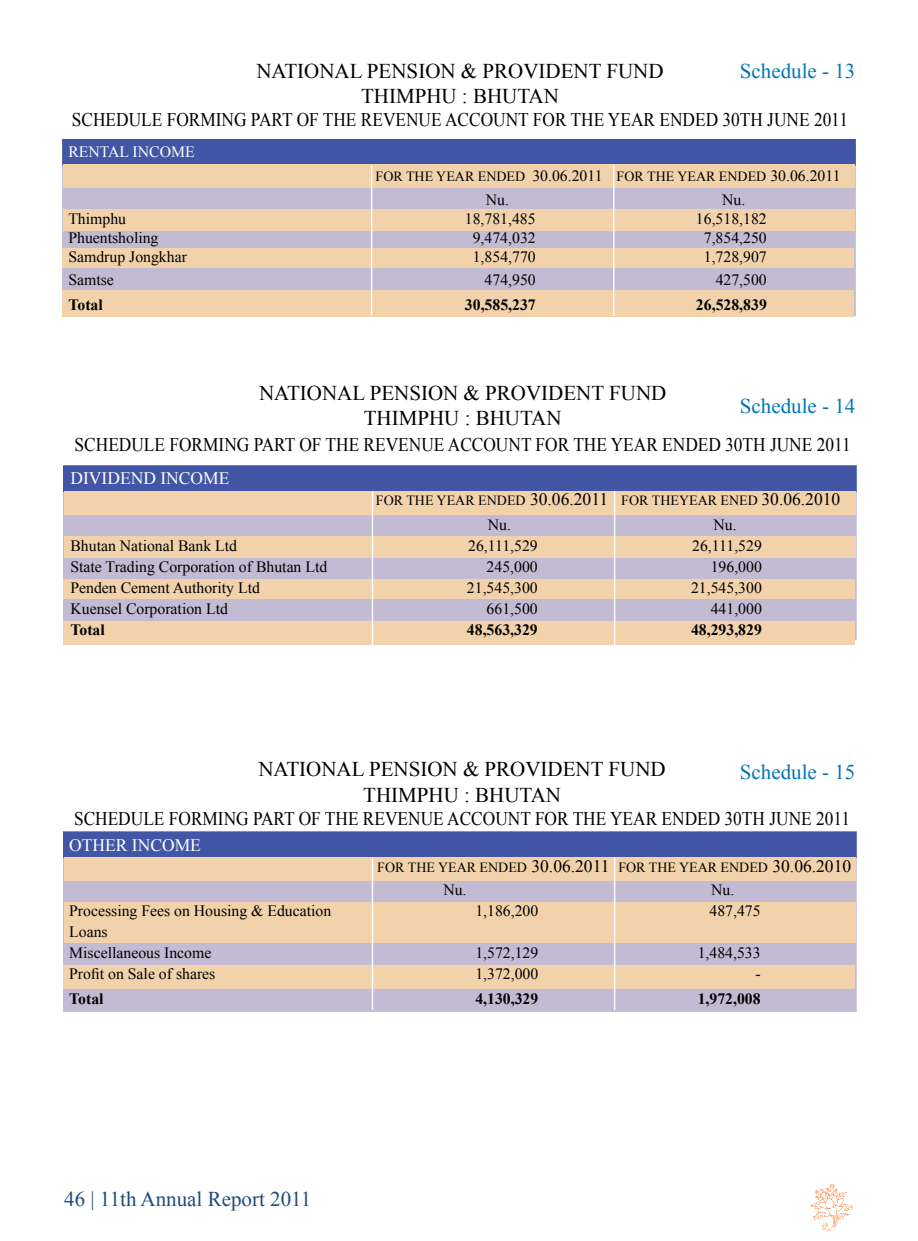
<style>
.page{position:relative;width:918px;height:1241px;background:#fff}
.page>*{position:absolute;margin:0;border:0;box-sizing:border-box;transform-origin:0 0}
.t1{font:21px/25.2px "Times New Roman";color:#000;text-align:center}
.t2{font:21px "Times New Roman";color:#0075b4}
.t3{font:21px "Times New Roman";color:#1e4a7d}
.t4{font:19.25px "Times New Roman";color:#000;scale:.9 1}
.t5{font:17.5px "Times New Roman";color:#fff}
.t6{font:15.75px/21px "Times New Roman";color:#000}
.t7{font:700 15.75px "Times New Roman";color:#000}
.t8{font:15.75px "Times New Roman";color:#fff}
.t9{font:14px "Times New Roman";color:#000}
.s1{font-size:15.75px}
.s2{font-size:17.5px}
</style>
<div class="page">
<img style="left:810px;top:1184px;width:44px;height:48px">
<div style="left:62px;top:139px;width:794px;height:177px;background:#c3bad4"></div>
<div style="left:63px;top:465px;width:793px;height:175px;background:#c3bad4"></div>
<div style="left:63px;top:831px;width:793px;height:180px;background:#c3bad4"></div>
<div style="left:62px;top:139px;width:794px;height:26px;background:#4356a6;border:2px solid #4356a6"></div>
<div style="left:63px;top:465px;width:793px;height:27px;background:#4356a6;border:2px solid #4356a6"></div>
<div style="left:63px;top:831px;width:793px;height:26px;background:#4356a6;border:2px solid #4356a6"></div>
<div style="left:63px;top:165px;width:792px;height:23px;background:#f1d2ab"></div>
<div style="left:64px;top:491px;width:792px;height:23px;background:#f1d2ab"></div>
<div style="left:64px;top:857px;width:792px;height:23px;background:#f1d2ab"></div>
<div style="left:63px;top:209px;width:792px;height:22px;background:#f1d2ab"></div>
<div style="left:64px;top:536px;width:792px;height:21px;background:#f1d2ab"></div>
<div style="left:64px;top:901px;width:792px;height:41px;background:#f1d2ab"></div>
<div style="left:62px;top:247px;width:792px;height:20px;background:#f1d2ab"></div>
<div style="left:63px;top:579px;width:792px;height:19px;background:#f1d2ab"></div>
<div style="left:62px;top:290px;width:792px;height:26px;background:#f1d2ab"></div>
<div style="left:63px;top:621px;width:792px;height:24px;background:#f1d2ab"></div>
<div style="left:63px;top:965px;width:792px;height:23px;background:#f1d2ab"></div>
<hr style="left:613px;top:165px;width:1px;height:151px;background:#fff">
<hr style="left:614px;top:491px;width:1px;height:154px;background:#fff">
<hr style="left:614px;top:857px;width:1px;height:152px;background:#fff">
<hr style="left:371px;top:165px;width:1px;height:150px;background:#fff">
<hr style="left:372px;top:491px;width:1px;height:154px;background:#fff">
<hr style="left:372px;top:857px;width:1px;height:152px;background:#fff">
<h1 class="t1" style="left:256px;top:58px;width:409px">NATIONAL PENSION &amp; PROVIDENT FUND<br>THIMPHU : BHUTAN</h1>
<p class="t4" style="left:72px;top:106px;width:864px">SCHEDULE FORMING PART OF THE REVENUE ACCOUNT FOR THE YEAR ENDED 30TH JUNE 2011</p>
<p class="t8" style="left:68px;top:141px;width:128px">RENTAL INCOME</p>
<p class="t9" style="left:375px;top:167px;width:466px">FOR THE YEAR ENDED <span class="s1">30.06.2011</span> FOR THE YEAR ENDED <span class="s1">30.06.2011</span></p>
<p class="t6" style="left:486px;top:189px;width:25px">Nu.</p>
<p class="t6" style="left:722px;top:189px;width:25px">Nu.</p>
<p class="t6" style="left:68px;top:208px;width:59px">Thimphu</p>
<p class="t6" style="left:465px;top:208px;width:72px">18,781,485</p>
<p class="t6" style="left:696px;top:208px;width:72px">16,518,182</p>
<p class="t6" style="left:68px;top:227px;width:92px">Phuentsholing</p>
<p class="t6" style="left:473px;top:227px;width:64px">9,474,032</p>
<p class="t6" style="left:704px;top:227px;width:64px">7,854,250</p>
<p class="t6" style="left:68px;top:246px;width:120px">Samdrup Jongkhar</p>
<p class="t6" style="left:473px;top:246px;width:64px">1,854,770</p>
<p class="t6" style="left:704px;top:246px;width:64px">1,728,907</p>
<p class="t6" style="left:68px;top:268px;width:47px">Samtse</p>
<p class="t6" style="left:484px;top:268px;width:53px">474,950</p>
<p class="t6" style="left:715px;top:268px;width:53px">427,500</p>
<p class="t7" style="left:68px;top:293px;width:36px">Total</p>
<p class="t7" style="left:465px;top:293px;width:72px">30,585,237</p>
<p class="t7" style="left:696px;top:293px;width:72px">26,528,839</p>
<h1 class="t2" style="left:740px;top:57px;width:117px">Schedule - 13</h1>
<h1 class="t1" style="left:259px;top:380px;width:409px">NATIONAL PENSION &amp; PROVIDENT FUND<br>THIMPHU : BHUTAN</h1>
<p class="t4" style="left:75px;top:431px;width:864px">SCHEDULE FORMING PART OF THE REVENUE ACCOUNT FOR THE YEAR ENDED 30TH JUNE 2011</p>
<p class="t5" style="left:70px;top:466px;width:160px">DIVIDEND INCOME</p>
<p class="t9" style="left:376px;top:491px;width:466px">FOR THE YEAR ENDED <span class="s2">30.06.2011</span> FOR THEYEAR ENED <span class="s2">30.06.2010</span></p>
<p class="t6" style="left:488px;top:513px;width:25px">Nu.</p>
<p class="t6" style="left:713px;top:513px;width:25px">Nu.</p>
<p class="t6" style="left:70px;top:534px;width:168px">Bhutan National Bank Ltd</p>
<p class="t6" style="left:468px;top:534px;width:71px">26,111,529</p>
<p class="t6" style="left:692px;top:534px;width:71px">26,111,529</p>
<p class="t6" style="left:70px;top:555px;width:258px">State Trading Corporation of Bhutan Ltd</p>
<p class="t6" style="left:487px;top:555px;width:53px">245,000</p>
<p class="t6" style="left:711px;top:555px;width:53px">196,000</p>
<p class="t6" style="left:70px;top:576px;width:191px">Penden Cement Authority Ltd</p>
<p class="t6" style="left:467px;top:576px;width:72px">21,545,300</p>
<p class="t6" style="left:691px;top:576px;width:72px">21,545,300</p>
<p class="t6" style="left:70px;top:597px;width:159px">Kuensel Corporation Ltd</p>
<p class="t6" style="left:487px;top:597px;width:53px">661,500</p>
<p class="t6" style="left:711px;top:597px;width:53px">441,000</p>
<p class="t7" style="left:70px;top:618px;width:36px">Total</p>
<p class="t7" style="left:467px;top:618px;width:72px">48,563,329</p>
<p class="t7" style="left:691px;top:618px;width:72px">48,293,829</p>
<h1 class="t2" style="left:740px;top:391px;width:117px">Schedule - 14</h1>
<h1 class="t1" style="left:258px;top:756px;width:409px">NATIONAL PENSION &amp; PROVIDENT FUND<br>THIMPHU : BHUTAN</h1>
<p class="t4" style="left:74px;top:805px;width:864px">SCHEDULE FORMING PART OF THE REVENUE ACCOUNT FOR THE YEAR ENDED 30TH JUNE 2011</p>
<p class="t5" style="left:69px;top:833px;width:133px">OTHER INCOME</p>
<p class="t9" style="left:377px;top:857px;width:475px">FOR THE YEAR ENDED <span class="s2">30.06.2011</span> FOR THE YEAR ENDED <span class="s2">30.06.2010</span></p>
<p class="t6" style="left:443px;top:878px;width:25px">Nu.</p>
<p class="t6" style="left:711px;top:878px;width:25px">Nu.</p>
<p class="t6" style="left:69px;top:899px;width:264px">Processing Fees on Housing &amp; Education</p>
<p class="t6" style="left:475px;top:899px;width:64px">1,186,200</p>
<p class="t6" style="left:709px;top:899px;width:53px">487,475</p>
<p class="t6" style="left:69px;top:920px;width:144px">Loans<br>Miscellaneous Income</p>
<h1 class="t2" style="left:740px;top:757px;width:117px">Schedule - 15</h1>
<p class="t6" style="left:475px;top:941px;width:64px">1,572,129</p>
<p class="t6" style="left:697px;top:941px;width:64px">1,484,533</p>
<p class="t6" style="left:69px;top:962px;width:148px">Profit on Sale of shares</p>
<p class="t6" style="left:475px;top:962px;width:64px">1,372,000</p>
<p class="t6" style="left:755px;top:962px;width:7px">-</p>
<p class="t7" style="left:69px;top:987px;width:36px">Total</p>
<p class="t7" style="left:475px;top:987px;width:64px">4,130,329</p>
<p class="t7" style="left:697px;top:987px;width:64px">1,972,008</p>
<h1 class="t3" style="left:64px;top:1184px;width:249px">46 | 11th Annual Report 2011</h1>
</div>
